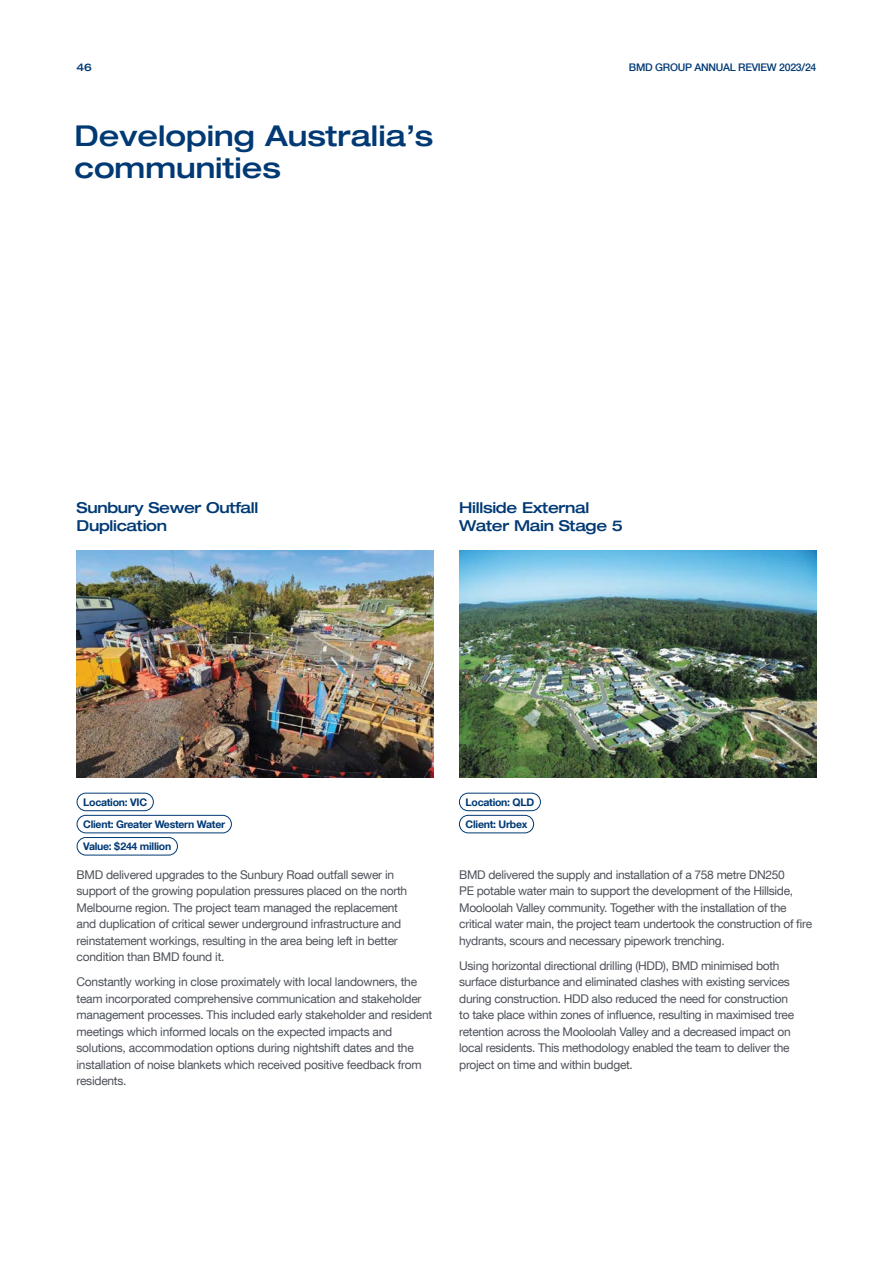
<style>
.page{position:relative;width:893px;height:1263px;background:#fff}
.page>*{position:absolute;margin:0;border:0;box-sizing:border-box;transform-origin:0 0}
.t1{font:500 expanded 28.65px/32px "Helvetica Neue LT Com";color:#003974}
.t2{font:500 expanded 15px/18px "Helvetica Neue LT Com";letter-spacing:-.02em;color:#003974}
.t3{font:12px/16.5px "Helvetica Neue LT Com";letter-spacing:-.025em;color:#4d525a}
.t4{font:700 10.5px/22.2px "Helvetica Neue LT Com";letter-spacing:-.025em;color:#003974}
.t5{font:500 10.5px "Helvetica Neue LT Com";letter-spacing:-.025em;color:#003974}
.t6{font:500 expanded 10.5px "Helvetica Neue LT Com";color:#003974}
</style>
<div class="page">
<img style="left:459px;top:551px;width:357px;height:227px">
<div style="left:459px;top:793px;width:82px;height:18px;border:1px solid #003974;border-radius:9px"></div>
<div style="left:459px;top:815px;width:75px;height:18px;border:1px solid #003974;border-radius:9px"></div>
<img style="left:77px;top:551px;width:357px;height:227px">
<div style="left:77px;top:793px;width:77px;height:18px;border:1px solid #003974;border-radius:9px"></div>
<div style="left:77px;top:815px;width:155px;height:18px;border:1px solid #003974;border-radius:9px"></div>
<div style="left:77px;top:837px;width:101px;height:18px;border:1px solid #003974;border-radius:9px"></div>
<p class="t6" style="left:77px;top:61px;width:17px">46</p>
<p class="t5" style="left:629px;top:61px;width:189px">BMD GROUP ANNUAL REVIEW 2023/24</p>
<h1 class="t1" style="left:74px;top:119px;width:360px">Developing Australia’s communities</h1>
<p class="t2" style="left:77px;top:498px;width:183px">Sunbury Sewer Outfall<br>Duplication</p>
<p class="t2" style="left:459px;top:498px;width:165px">Hillside External<br>Water Main Stage 5</p>
<p class="t4" style="left:83px;top:790px;width:143px">Location: VIC<br>Client: Greater Western Water<br>Value: $244 million</p>
<p class="t3" style="left:77px;top:866px;width:332px">BMD delivered upgrades to the Sunbury Road outfall sewer in support of the growing population pressures placed on the north Melbourne region. The project team managed the replacement and duplication of critical sewer underground infrastructure and reinstatement workings, resulting in the area being left in better condition than BMD found it.</p>
<p class="t3" style="left:77px;top:973px;width:357px">Constantly working in close proximately with local landowners, the team incorporated comprehensive communication and stakeholder management processes. This included early stakeholder and resident meetings which informed locals on the expected impacts and solutions, accommodation options during nightshift dates and the installation of noise blankets which received positive feedback from residents.</p>
<p class="t4" style="left:466px;top:790px;width:70px">Location: QLD<br>Client: Urbex</p>
<p class="t3" style="left:459px;top:866px;width:354px">BMD delivered the supply and installation of a 758 metre DN250<br>PE potable water main to support the development of the Hillside, Mooloolah Valley community. Together with the installation of the critical water main, the project team undertook the construction of fire hydrants, scours and necessary pipework trenching.</p>
<p class="t3" style="left:459px;top:957px;width:336px">Using horizontal directional drilling (HDD), BMD minimised both surface disturbance and eliminated clashes with existing services during construction. HDD also reduced the need for construction to take place within zones of influence, resulting in maximised tree retention across the Mooloolah Valley and a decreased impact on local residents. This methodology enabled the team to deliver the project on time and within budget.</p>
</div>
